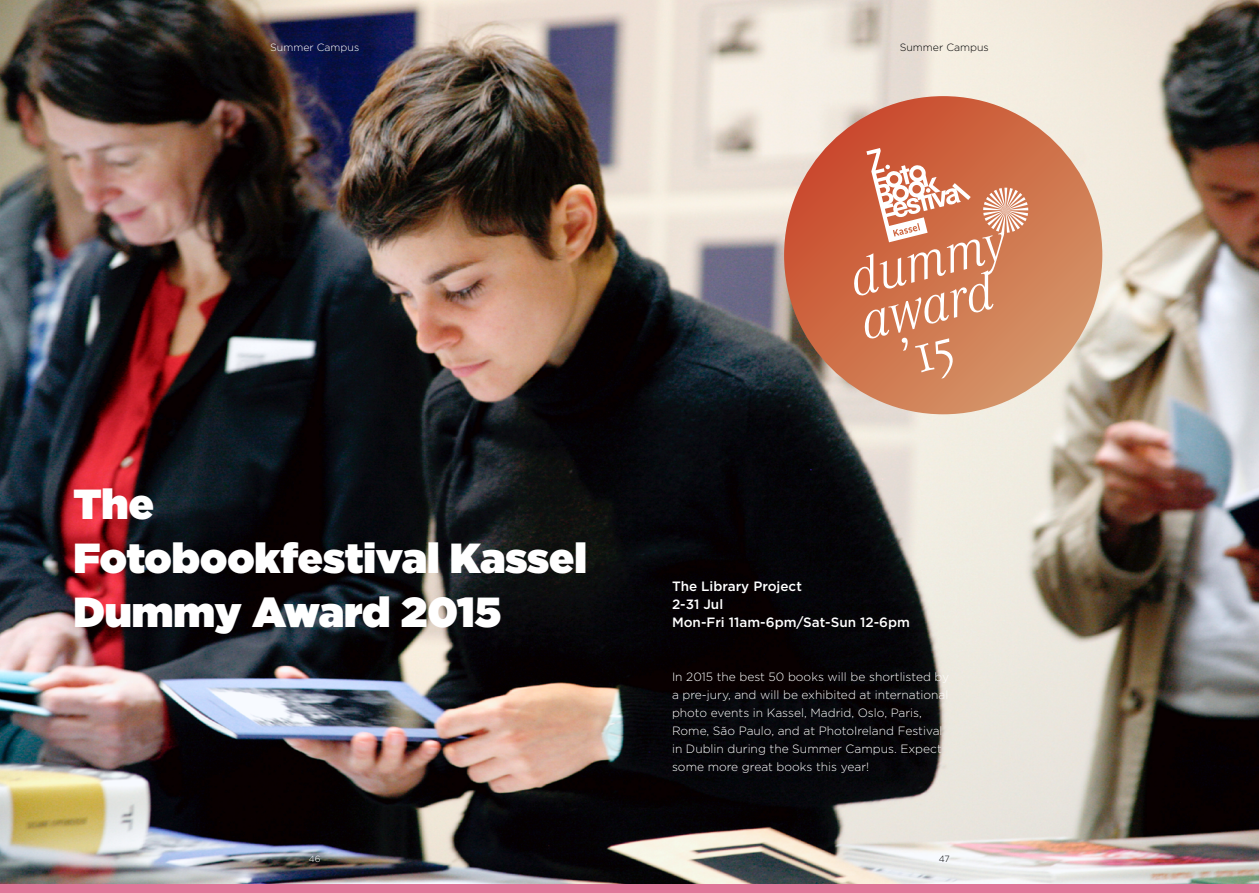
<style>
.page{position:relative;width:1259px;height:893px;background:#fff}
.page>*{position:absolute;margin:0;border:0;box-sizing:border-box;transform-origin:0 0}
.t1{font:900 42px/54px "Gotham HTF";color:#fff}
.t2{font:500 13.5px/18px "Gotham HTF";color:#fff}
.t3{font:300 12px/18px "Gotham HTF";color:#fff}
.t4{font:300 10.5px "Gotham HTF";color:#fff}
.t5{font:300 10.5px "Gotham HTF";color:#000}
.t6{font:300 9px "Gotham HTF";color:#fff}
.t7{font:300 9px "Gotham HTF";color:#000}
</style>
<div class="page">
<img style="left:0;top:0;width:1259px;height:884px">
<div style="left:0;top:884px;width:1259px;height:9px;background:#e07799"></div>
<svg style="left:784px;top:96px;width:318px;height:318px;background:#ce6f49"></svg>
<svg style="left:852px;top:148px;width:176px;height:231px;background:#d68866"></svg>
<p class="t4" style="left:270px;top:42px;width:90px">Summer Campus</p>
<p class="t5" style="left:899px;top:42px;width:90px">Summer Campus</p>
<h1 class="t1" style="left:73px;top:476px;width:515px">The<br>Fotobookfestival Kassel<br>Dummy Award 2015</h1>
<p class="t2" style="left:672px;top:577px;width:239px">The Library Project<br>2-31 Jul<br>Mon-Fri 11am-6pm/Sat-Sun 12-6pm</p>
<p class="t3" style="left:672px;top:668px;width:279px">In 2015 the best 50 books will be shortlisted by a pre-jury, and will be exhibited at international photo events in Kassel, Madrid, Oslo, Paris, Rome, São Paulo, and at PhotoIreland Festival in Dublin during the Summer Campus. Expect some more great books this year!</p>
<p class="t6" style="left:309px;top:854px;width:13px">46</p>
<p class="t7" style="left:938px;top:854px;width:12px">47</p>
</div>
